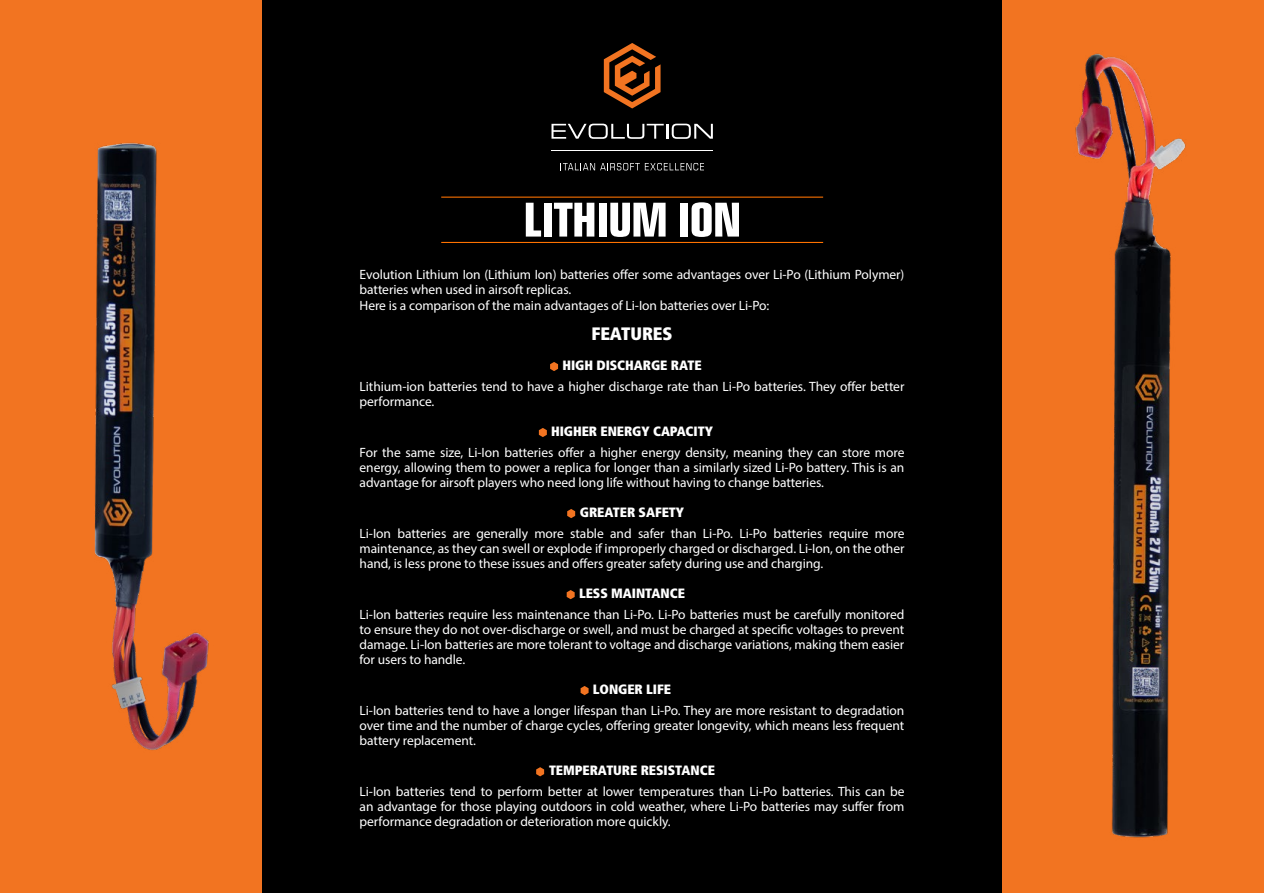
<style>
.page{position:relative;width:1264px;height:893px;background:#000}
.page>*{position:absolute;margin:0;border:0;box-sizing:border-box;transform-origin:0 0}
.t1{font:900 condensed 18px "Frutiger LT Std";letter-spacing:-.005em;color:#fff}
.t2{font:13.5px/15px "Myriad Pro";letter-spacing:-.005em;color:#fff;text-align:justify}
.t3{font:900 condensed 13.5px "Frutiger LT Std";letter-spacing:-.005em;color:#fff}
</style>
<div class="page">
<svg style="left:550px;top:362px;width:8px;height:9px"></svg>
<svg style="left:539px;top:428px;width:8px;height:9px"></svg>
<svg style="left:567px;top:509px;width:8px;height:9px"></svg>
<svg style="left:567px;top:590px;width:7px;height:9px"></svg>
<svg style="left:580px;top:686px;width:8px;height:9px"></svg>
<svg style="left:536px;top:767px;width:8px;height:9px"></svg>
<div style="left:0;top:0;width:262px;height:893px;background:#f27421"></div>
<div style="left:1002px;top:0;width:262px;height:893px;background:#f27421"></div>
<img style="left:1075px;top:53px;width:111px;height:785px">
<img style="left:94px;top:142px;width:115px;height:609px">
<hr style="left:441px;top:197px;width:382px;height:1px;background:#ff7300">
<hr style="left:441px;top:242px;width:382px;height:1px;background:#ff7300">
<svg style="left:526px;top:203px;width:15px;height:34px"></svg>
<div style="left:544px;top:203px;width:7px;height:34px;background:#fff"></div>
<svg style="left:554px;top:203px;width:40px;height:34px"></svg>
<div style="left:598px;top:203px;width:8px;height:34px;background:#fff"></div>
<svg style="left:610px;top:203px;width:55px;height:34px"></svg>
<div style="left:680px;top:203px;width:8px;height:34px;background:#fff"></div>
<svg style="left:691px;top:202px;width:48px;height:35px"></svg>
<svg style="left:560px;top:163px;width:144px;height:7px"></svg>
<svg style="left:604px;top:43px;width:56px;height:65px"></svg>
<svg style="left:551px;top:124px;width:162px;height:15px"></svg>
<hr style="left:551px;top:151px;width:162px;height:1px;background:#fff">
<p class="t2" style="left:359px;top:266px;width:546px">Evolution Lithium Ion (Lithium Ion) batteries offer some advantages over Li-Po (Lithium Polymer) batteries when used in airsoft replicas.</p>
<p class="t2" style="left:359px;top:298px;width:411px">Here is a comparison of the main advantages of Li-Ion batteries over Li-Po:</p>
<h1 class="t1" style="left:591px;top:323px;width:83px">FEATURES</h1>
<p class="t3" style="left:562px;top:357px;width:141px">HIGH DISCHARGE RATE</p>
<p class="t2" style="left:359px;top:379px;width:546px">Lithium-ion batteries tend to have a higher discharge rate than Li-Po batteries. They offer better performance.</p>
<p class="t3" style="left:551px;top:423px;width:163px">HIGHER ENERGY CAPACITY</p>
<p class="t2" style="left:359px;top:445px;width:546px">For the same size, Li-Ion batteries offer a higher energy density, meaning they can store more energy, allowing them to power a replica for longer than a similarly sized Li-Po battery. This is an advantage for airsoft players who need long life without having to change batteries.</p>
<p class="t3" style="left:580px;top:504px;width:106px">GREATER SAFETY</p>
<p class="t2" style="left:359px;top:526px;width:546px">Li-Ion batteries are generally more stable and safer than Li-Po. Li-Po batteries require more maintenance, as they can swell or explode if improperly charged or discharged. Li-Ion, on the other hand, is less prone to these issues and offers greater safety during use and charging.</p>
<p class="t3" style="left:579px;top:585px;width:107px">LESS MAINTANCE</p>
<p class="t2" style="left:359px;top:607px;width:546px">Li-Ion batteries require less maintenance than Li-Po. Li-Po batteries must be carefully monitored to ensure they do not over-discharge or swell, and must be charged at specific voltages to prevent damage. Li-Ion batteries are more tolerant to voltage and discharge variations, making them easier for users to handle.</p>
<p class="t3" style="left:593px;top:681px;width:80px">LONGER LIFE</p>
<p class="t2" style="left:359px;top:703px;width:546px">Li-Ion batteries tend to have a longer lifespan than Li-Po. They are more resistant to degradation over time and the number of charge cycles, offering greater longevity, which means less frequent battery replacement.</p>
<p class="t3" style="left:549px;top:762px;width:167px">TEMPERATURE RESISTANCE</p>
<p class="t2" style="left:359px;top:784px;width:546px">Li-Ion batteries tend to perform better at lower temperatures than Li-Po batteries. This can be an advantage for those playing outdoors in cold weather, where Li-Po batteries may suffer from performance degradation or deterioration more quickly.</p>
</div>
